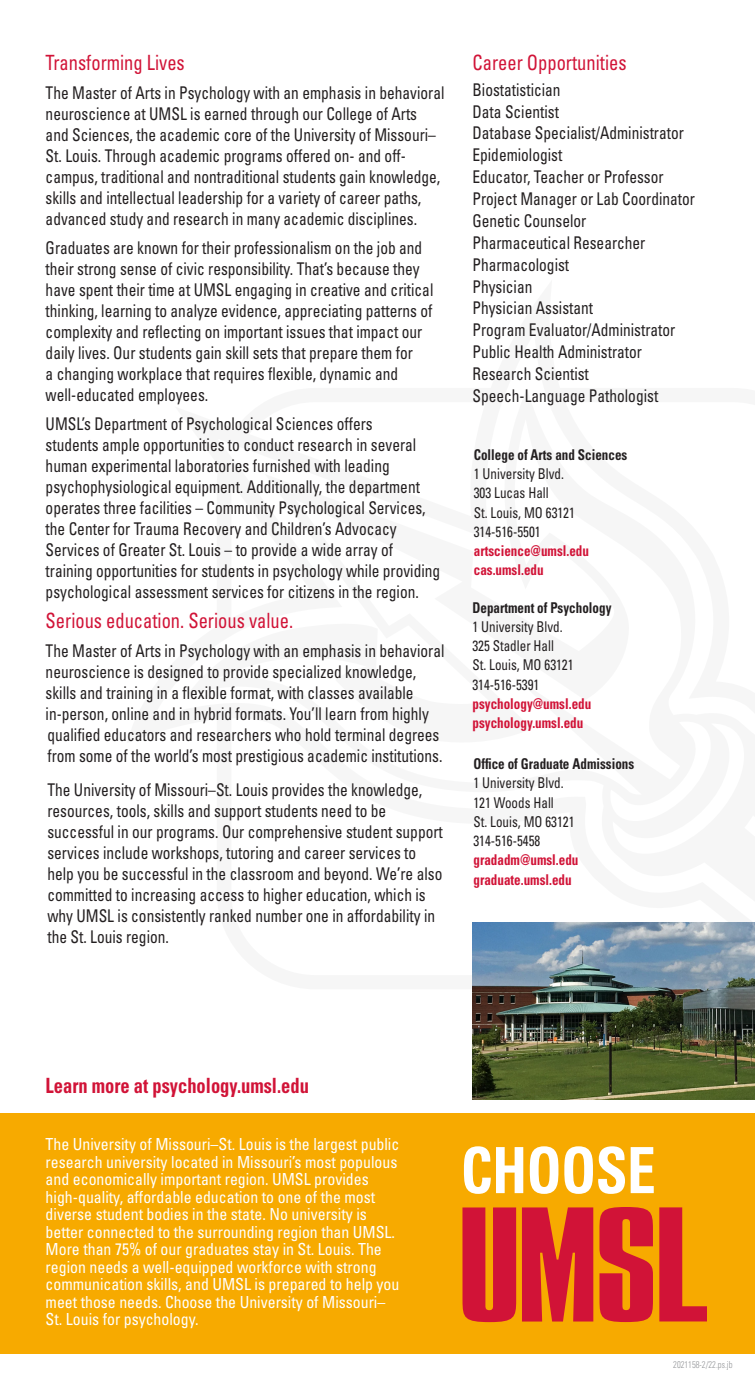
<style>
.page{position:relative;width:755px;height:1384px;background:#fff}
.page>*{position:absolute;margin:0;border:0;box-sizing:border-box;transform-origin:0 0}
.t1{font:700 condensed 63.7px "Univers LT Std";letter-spacing:-.01em;color:#fff;scale:.9 1}
.Body_copy_front{font:condensed 21px "Univers LT Std";color:#d11337;scale:.88 1}
.t2{font:700 condensed 21px "Univers LT Std";color:#d11337;scale:.88 1}
.Body_copy_front-2{font:condensed 17.5px/21px "Univers LT Std";color:#231f20;scale:.88 1}
.t3{font:condensed 16.62px/17.5px "Univers LT Std";color:#fff;scale:.95 1}
.Body_copy_front-3{font:condensed 14.88px "Univers LT Std";color:#231f20;scale:.88 1}
.Body_copy_front-4{font:700 condensed 14.88px "Univers LT Std";color:#d11337;scale:.88 1}
.Body_copy_front-5{font:700 condensed 14.88px "Univers LT Std";color:#231f20;scale:.88 1}
.t4{font:300 condensed 9.62px "Univers LT Std";color:#939598;scale:.88 1}
</style>
<div class="page">
<div style="left:0;top:1113px;width:754px;height:241px;background:#f7aa00"></div>
<svg style="left:462px;top:1207px;width:54px;height:115px;background:#d62a2e"></svg>
<svg style="left:522px;top:1207px;width:71px;height:114px"></svg>
<svg style="left:599px;top:1207px;width:53px;height:115px"></svg>
<svg style="left:659px;top:1207px;width:47px;height:114px"></svg>
<img style="left:472px;top:922px;width:282px;height:177px">
<p class="Body_copy_front" style="left:46px;top:49px;width:160px">Transforming Lives</p>
<p class="Body_copy_front-2" style="left:46px;top:82px;width:454px">The Master of Arts in Psychology with an emphasis in behavioral neuroscience at UMSL is earned through our College of Arts and Sciences, the academic core of the University of Missouri– St. Louis. Through academic programs offered on- and off&shy;campus, traditional and nontraditional students gain knowledge, skills and intellectual leadership for a variety of career paths, advanced study and research in many academic disciplines.</p>
<p class="Body_copy_front-2" style="left:46px;top:237px;width:442px">Graduates are known for their professionalism on the job and their strong sense of civic responsibility. That’s because they have spent their time at UMSL engaging in creative and critical thinking, learning to analyze evidence, appreciating patterns of complexity and reflecting on important issues that impact our daily lives. Our students gain skill sets that prepare them for<br>a changing workplace that requires flexible, dynamic and well-educated employees.</p>
<p class="Body_copy_front-2" style="left:46px;top:413px;width:450px">UMSL’s Department of Psychological Sciences offers<br>students ample opportunities to conduct research in several human experimental laboratories furnished with leading psychophysiological equipment. Additionally, the department operates three facilities – Community Psychological Services, the Center for Trauma Recovery and Children’s Advocacy Services of Greater St. Louis – to provide a wide array of training opportunities for students in psychology while providing psychological assessment services for citizens in the region.</p>
<p class="Body_copy_front" style="left:46px;top:607px;width:283px">Serious education. Serious value.</p>
<p class="Body_copy_front-2" style="left:46px;top:640px;width:454px">The Master of Arts in Psychology with an emphasis in behavioral neuroscience is designed to provide specialized knowledge, skills and training in a flexible format, with classes available in-person, online and in hybrid formats. You’ll learn from highly qualified educators and researchers who hold terminal degrees from some of the world’s most prestigious academic institutions.</p>
<p class="Body_copy_front-2" style="left:47px;top:779px;width:451px">The University of Missouri–St. Louis provides the knowledge, resources, tools, skills and support students need to be successful in our programs. Our comprehensive student support services include workshops, tutoring and career services to help you be successful in the classroom and beyond. We’re also committed to increasing access to higher education, which is why UMSL is consistently ranked number one in affordability in the St. Louis region.</p>
<p class="Body_copy_front" style="left:472px;top:49px;width:176px">Career Opportunities</p>
<p class="Body_copy_front-2" style="left:472px;top:79px;width:102px">Biostatistician</p>
<p class="Body_copy_front-2" style="left:472px;top:101px;width:100px">Data Scientist</p>
<p class="Body_copy_front-2" style="left:472px;top:122px;width:242px">Database Specialist/Administrator</p>
<p class="Body_copy_front-2" style="left:472px;top:144px;width:104px">Epidemiologist</p>
<p class="Body_copy_front-2" style="left:472px;top:166px;width:219px">Educator, Teacher or Professor</p>
<p class="Body_copy_front-2" style="left:472px;top:188px;width:254px">Project Manager or Lab Coordinator</p>
<p class="Body_copy_front-2" style="left:472px;top:210px;width:131px">Genetic Counselor</p>
<p class="Body_copy_front-2" style="left:472px;top:232px;width:198px">Pharmaceutical Researcher</p>
<p class="Body_copy_front-2" style="left:472px;top:254px;width:111px">Pharmacologist</p>
<p class="Body_copy_front-2" style="left:472px;top:276px;width:70px">Physician</p>
<p class="Body_copy_front-2" style="left:472px;top:297px;width:139px">Physician Assistant</p>
<p class="Body_copy_front-2" style="left:472px;top:319px;width:232px">Program Evaluator/Administrator</p>
<p class="Body_copy_front-2" style="left:472px;top:341px;width:194px">Public Health Administrator</p>
<p class="Body_copy_front-2" style="left:472px;top:363px;width:134px">Research Scientist</p>
<p class="Body_copy_front-2" style="left:472px;top:385px;width:212px">Speech-Language Pathologist</p>
<p class="Body_copy_front-5" style="left:473px;top:445px;width:176px">College of Arts and Sciences</p>
<p class="Body_copy_front-3" style="left:473px;top:464px;width:104px">1 University Blvd.</p>
<p class="Body_copy_front-3" style="left:473px;top:483px;width:87px">303 Lucas Hall</p>
<p class="Body_copy_front-3" style="left:473px;top:503px;width:116px">St. Louis, MO 63121</p>
<p class="Body_copy_front-3" style="left:473px;top:522px;width:77px">314-516-5501</p>
<p class="Body_copy_front-4" style="left:473px;top:542px;width:132px">artscience@umsl.edu</p>
<p class="Body_copy_front-4" style="left:473px;top:561px;width:81px">cas.umsl.edu</p>
<p class="Body_copy_front-5" style="left:472px;top:598px;width:159px">Department of Psychology</p>
<p class="Body_copy_front-3" style="left:472px;top:617px;width:104px">1 University Blvd.</p>
<p class="Body_copy_front-3" style="left:472px;top:636px;width:94px">325 Stadler Hall</p>
<p class="Body_copy_front-3" style="left:472px;top:655px;width:116px">St. Louis, MO 63121</p>
<p class="Body_copy_front-3" style="left:472px;top:675px;width:77px">314-516-5391</p>
<p class="Body_copy_front-4" style="left:472px;top:694px;width:136px">psychology@umsl.edu</p>
<p class="Body_copy_front-4" style="left:472px;top:713px;width:127px">psychology.umsl.edu</p>
<p class="Body_copy_front-5" style="left:473px;top:754px;width:184px">Office of Graduate Admissions</p>
<p class="Body_copy_front-3" style="left:473px;top:773px;width:104px">1 University Blvd.</p>
<p class="Body_copy_front-3" style="left:473px;top:793px;width:93px">121 Woods Hall</p>
<p class="Body_copy_front-3" style="left:473px;top:812px;width:116px">St. Louis, MO 63121</p>
<p class="Body_copy_front-3" style="left:473px;top:831px;width:77px">314-516-5458</p>
<p class="Body_copy_front-4" style="left:473px;top:851px;width:121px">gradadm@umsl.edu</p>
<p class="Body_copy_front-4" style="left:473px;top:870px;width:113px">graduate.umsl.edu</p>
<p class="t2" style="left:46px;top:1072px;width:300px">Learn more at psychology.umsl.edu</p>
<p class="t3" style="left:46px;top:1135px;width:374px">The University of Missouri–St. Louis is the largest public research university located in Missouri’s most populous and economically important region. UMSL provides high-quality, affordable education to one of the most diverse student bodies in the state. No university is better connected to the surrounding region than UMSL.<br>More than 75% of our graduates stay in St. Louis. The region needs a well-equipped workforce with strong communication skills, and UMSL is prepared to help you meet those needs. Choose the University of Missouri– St. Louis for psychology.</p>
<p class="t1" style="left:460px;top:1131px;width:218px">CHOOSE</p>
<p class="t4" style="left:673px;top:1358px;width:69px">2021158-2/22.ps.jb</p>
</div>
